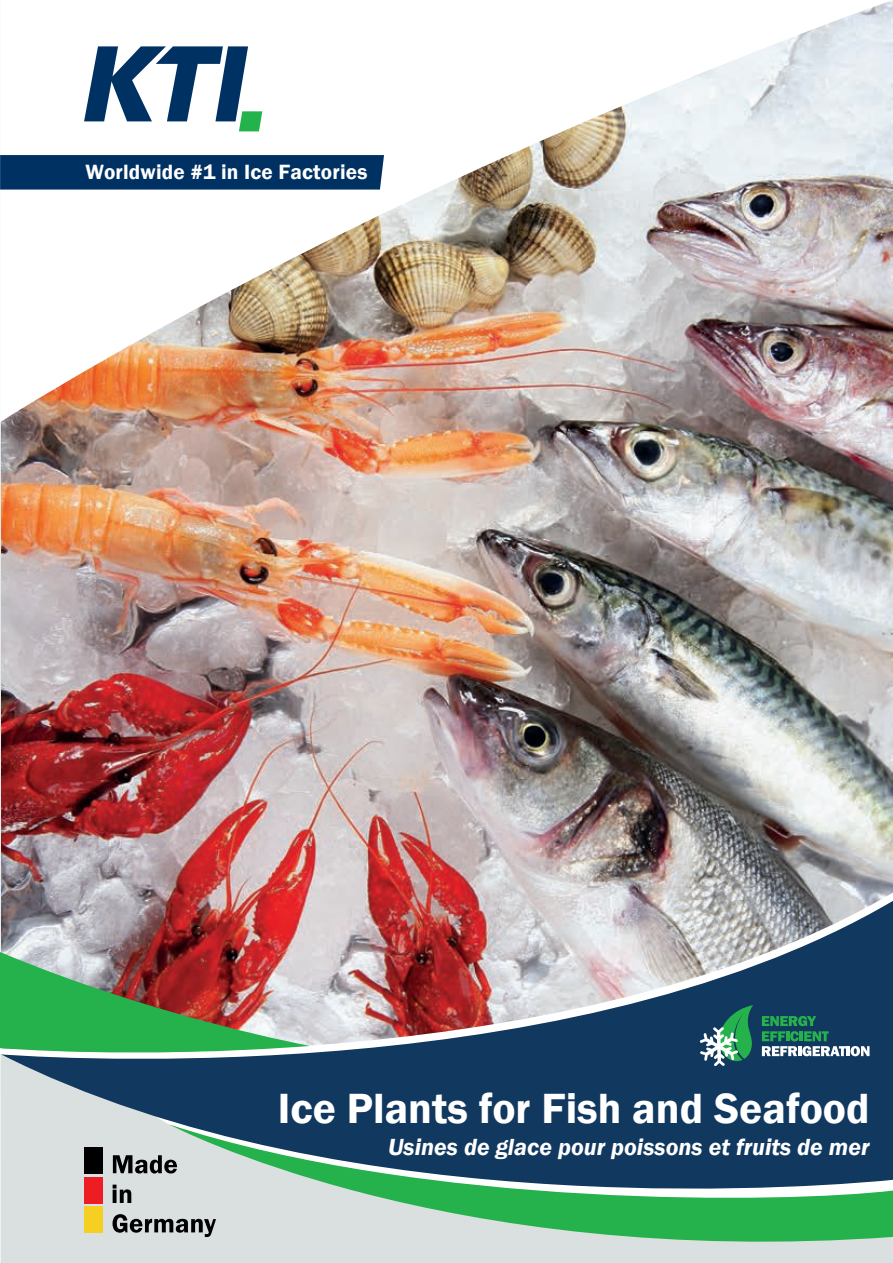
<style>
.page{position:relative;width:893px;height:1263px;background:#fff}
.page>*{position:absolute;margin:0;border:0;box-sizing:border-box;transform-origin:0 0}
.t1{font:600 43.5px "Franklin Gothic";color:#fff}
.t2{font:italic 600 24px "Franklin Gothic";color:#fff}
.t3{font:600 21.3px "Franklin Gothic";letter-spacing:.01em;color:#fff}
</style>
<div class="page">
<img style="left:1px;top:422px;width:892px;height:470px">
<img style="left:0;top:892px;width:893px;height:337px">
<svg style="left:169px;top:1230px;width:724px;height:33px;background:#c3dacd"></svg>
<svg style="left:1px;top:900px;width:892px;height:330px;background:#6a7e82"></svg>
<div style="left:84px;top:1147px;width:19px;height:26px;background:#000001"></div>
<div style="left:84px;top:1177px;width:19px;height:26px;background:#ee1d24"></div>
<div style="left:84px;top:1206px;width:19px;height:26px;background:#f5d023"></div>
<svg style="left:113px;top:1155px;width:64px;height:18px"></svg>
<svg style="left:113px;top:1184px;width:18px;height:19px"></svg>
<svg style="left:113px;top:1214px;width:103px;height:23px;background:#8b8f90"></svg>
<svg style="left:762px;top:1016px;width:107px;height:40px;background:#3d7076"></svg>
<svg style="left:700px;top:1005px;width:53px;height:61px;background:#428276"></svg>
<img style="left:1px;top:0;width:892px;height:422px">
<div style="left:0;top:155px;width:384px;height:35px;background:#003163"></div>
<svg style="left:84px;top:46px;width:178px;height:85px"></svg>
<p class="t3" style="left:85px;top:159px;width:284px">Worldwide #1 in Ice Factories</p>
<h1 class="t1" style="left:278px;top:1081px;width:593px">Ice Plants for Fish and Seafood</h1>
<p class="t2" style="left:388px;top:1132px;width:483px">Usines de glace pour poissons et fruits de mer</p>
</div>
